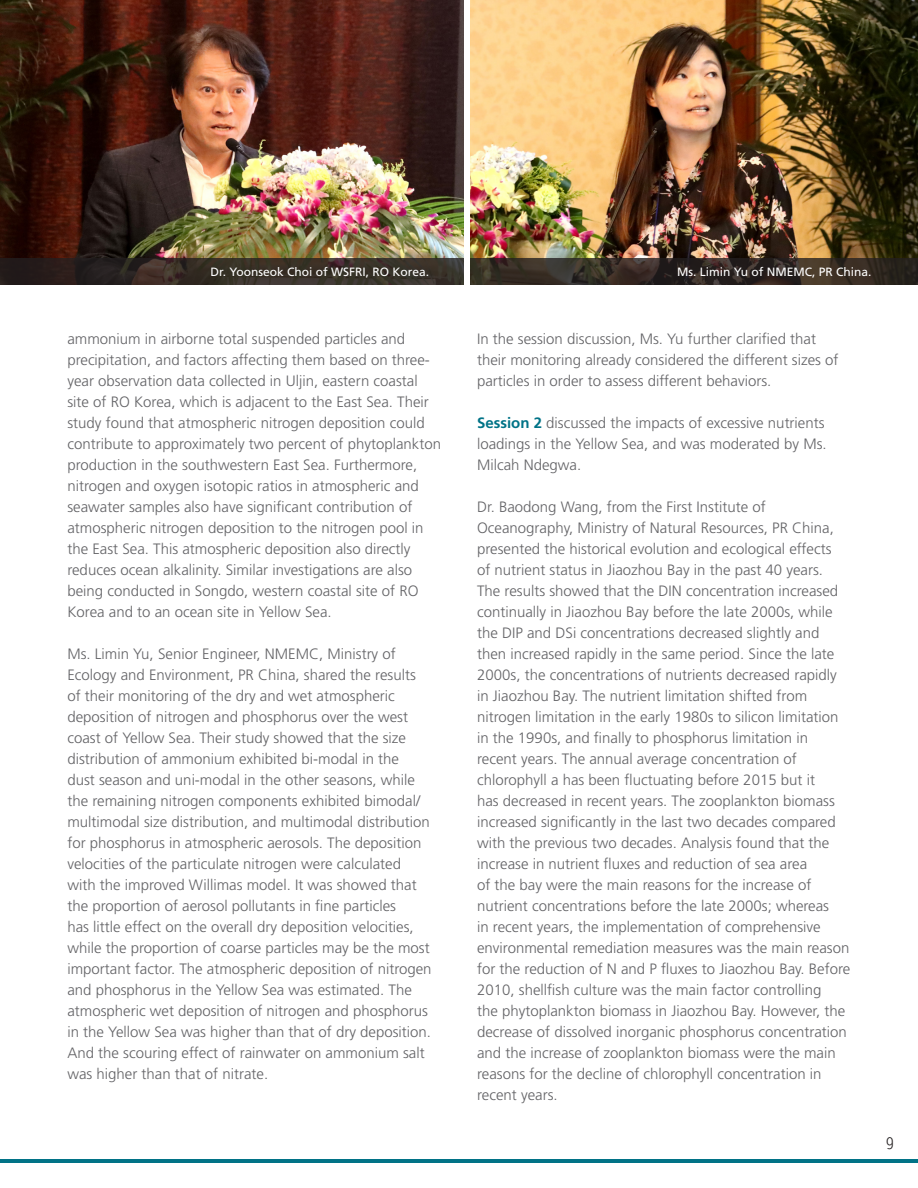
<style>
.page{position:relative;width:918px;height:1188px;background:#fff}
.page>*{position:absolute;margin:0;border:0;box-sizing:border-box;transform-origin:0 0}
.t1{font:300 16.5px "Roboto Condensed";color:#231f20}
.t2{font:300 15px/21px "Frutiger LT Std";color:#636366}
.t3{font:12px "Frutiger LT Std";color:#fff}
.s1{font-weight:700;color:#017387}
</style>
<div class="page">
<hr style="left:0;top:1159px;width:918px;height:4px;background:#017387">
<img style="left:0;top:0;width:464px;height:258px">
<svg style="left:0;top:258px;width:1px;height:27px"></svg>
<img style="left:470px;top:0;width:448px;height:258px">
<svg style="left:1px;top:258px;width:463px;height:27px;background:#332b25"></svg>
<svg style="left:470px;top:258px;width:448px;height:27px;background:#332b24"></svg>
<p class="t3" style="left:211px;top:265px;width:220px">Dr. Yoonseok Choi of WSFRI, RO Korea.</p>
<p class="t3" style="left:677px;top:265px;width:196px">Ms. Limin Yu of NMEMC, PR China.</p>
<p class="t2" style="left:67px;top:328px;width:375px">ammonium in airborne total suspended particles and precipitation, and factors affecting them based on three&shy;year observation data collected in Uljin, eastern coastal site of RO Korea, which is adjacent to the East Sea. Their study found that atmospheric nitrogen deposition could contribute to approximately two percent of phytoplankton production in the southwestern East Sea. Furthermore, nitrogen and oxygen isotopic ratios in atmospheric and seawater samples also have significant contribution of atmospheric nitrogen deposition to the nitrogen pool in the East Sea. This atmospheric deposition also directly reduces ocean alkalinity. Similar investigations are also being conducted in Songdo, western coastal site of RO Korea and to an ocean site in Yellow Sea.</p>
<p class="t2" style="left:67px;top:643px;width:366px">Ms. Limin Yu, Senior Engineer, NMEMC, Ministry of Ecology and Environment, PR China, shared the results of their monitoring of the dry and wet atmospheric deposition of nitrogen and phosphorus over the west coast of Yellow Sea. Their study showed that the size distribution of ammonium exhibited bi-modal in the<br>dust season and uni-modal in the other seasons, while the remaining nitrogen components exhibited bimodal/ multimodal size distribution, and multimodal distribution for phosphorus in atmospheric aerosols. The deposition velocities of the particulate nitrogen were calculated with the improved Willimas model. It was showed that the proportion of aerosol pollutants in fine particles<br>has little effect on the overall dry deposition velocities, while the proportion of coarse particles may be the most important factor. The atmospheric deposition of nitrogen and phosphorus in the Yellow Sea was estimated. The atmospheric wet deposition of nitrogen and phosphorus in the Yellow Sea was higher than that of dry deposition.<br>And the scouring effect of rainwater on ammonium salt was higher than that of nitrate.</p>
<p class="t2" style="left:477px;top:328px;width:363px">In the session discussion, Ms. Yu further clarified that their monitoring already considered the different sizes of particles in order to assess different behaviors.</p>
<p class="t2" style="left:477px;top:412px;width:351px"><span class="s1">Session 2</span> discussed the impacts of excessive nutrients loadings in the Yellow Sea, and was moderated by Ms.<br>Milcah Ndegwa.</p>
<p class="t2" style="left:477px;top:496px;width:375px">Dr. Baodong Wang, from the First Institute of Oceanography, Ministry of Natural Resources, PR China, presented the historical evolution and ecological effects<br>of nutrient status in Jiaozhou Bay in the past 40 years.<br>The results showed that the DIN concentration increased continually in Jiaozhou Bay before the late 2000s, while the DIP and DSi concentrations decreased slightly and then increased rapidly in the same period. Since the late 2000s, the concentrations of nutrients decreased rapidly in Jiaozhou Bay. The nutrient limitation shifted from nitrogen limitation in the early 1980s to silicon limitation in the 1990s, and finally to phosphorus limitation in recent years. The annual average concentration of chlorophyll a has been fluctuating before 2015 but it<br>has decreased in recent years. The zooplankton biomass increased significantly in the last two decades compared with the previous two decades. Analysis found that the increase in nutrient fluxes and reduction of sea area<br>of the bay were the main reasons for the increase of nutrient concentrations before the late 2000s; whereas<br>in recent years, the implementation of comprehensive environmental remediation measures was the main reason for the reduction of N and P fluxes to Jiaozhou Bay. Before 2010, shellfish culture was the main factor controlling<br>the phytoplankton biomass in Jiaozhou Bay. However, the decrease of dissolved inorganic phosphorus concentration and the increase of zooplankton biomass were the main reasons for the decline of chlorophyll concentration in recent years.</p>
<p class="t1" style="left:886px;top:1132px;width:9px">9</p>
</div>
